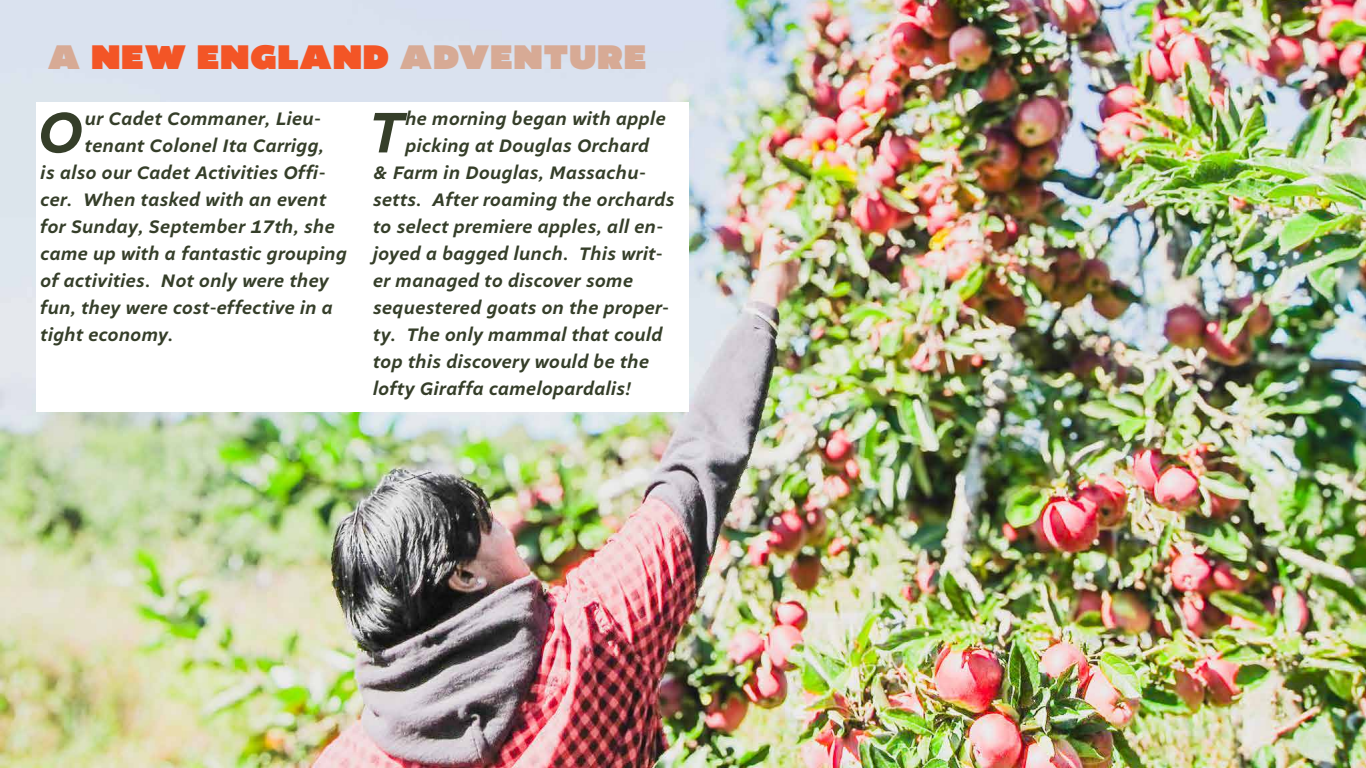
<style>
.page{position:relative;width:1366px;height:768px;background:#fff}
.page>*{position:absolute;margin:0;border:0;box-sizing:border-box;transform-origin:0 0}
.t1{font:italic 500 60px "Altivo";color:#353e29}
.t2{font:900 36px "Altivo";letter-spacing:.04em;color:#d7aa95}
.t3{font:italic 500 19px "Altivo";letter-spacing:.02em;color:#353e29}
.s1{color:#f35526}
</style>
<div class="page">
<img style="left:0;top:0;width:1366px;height:768px">
<div style="left:36px;top:102px;width:653px;height:310px;background:#fff"></div>
<h2 class="t2" style="left:48px;top:33px;width:599px">A <span class="s1">NEW ENGLAND</span> ADVENTURE</h2>
<h1 class="t1" style="left:39px;top:94px;width:47px">O</h1>
<p class="t3" style="left:85px;top:107px;width:237px">ur Cadet Commaner, Lieu-</p>
<p class="t3" style="left:85px;top:134px;width:241px">tenant Colonel Ita Carrigg,</p>
<p class="t3" style="left:41px;top:161px;width:286px">is also our Cadet Activities Offi-</p>
<p class="t3" style="left:41px;top:188px;width:287px">cer. When tasked with an event</p>
<p class="t3" style="left:41px;top:215px;width:296px">for Sunday, September 17th, she</p>
<p class="t3" style="left:41px;top:242px;width:308px">came up with a fantastic grouping</p>
<p class="t3" style="left:41px;top:269px;width:290px">of activities. Not only were they</p>
<p class="t3" style="left:41px;top:296px;width:294px">fun, they were cost-effective in a</p>
<p class="t3" style="left:41px;top:323px;width:134px">tight economy.</p>
<h1 class="t1" style="left:369px;top:94px;width:37px">T</h1>
<p class="t3" style="left:406px;top:107px;width:262px">he morning began with apple</p>
<p class="t3" style="left:406px;top:134px;width:245px">picking at Douglas Orchard</p>
<p class="t3" style="left:373px;top:161px;width:274px">&amp; Farm in Douglas, Massachu-</p>
<p class="t3" style="left:373px;top:188px;width:303px">setts. After roaming the orchards</p>
<p class="t3" style="left:373px;top:215px;width:291px">to select premiere apples, all en-</p>
<p class="t3" style="left:373px;top:242px;width:291px">joyed a bagged lunch. This writ-</p>
<p class="t3" style="left:373px;top:269px;width:261px">er managed to discover some</p>
<p class="t3" style="left:373px;top:296px;width:297px">sequestered goats on the proper-</p>
<p class="t3" style="left:373px;top:323px;width:291px">ty. The only mammal that could</p>
<p class="t3" style="left:373px;top:350px;width:278px">top this discovery would be the</p>
<p class="t3" style="left:373px;top:377px;width:259px">lofty Giraffa camelopardalis!</p>
</div>
